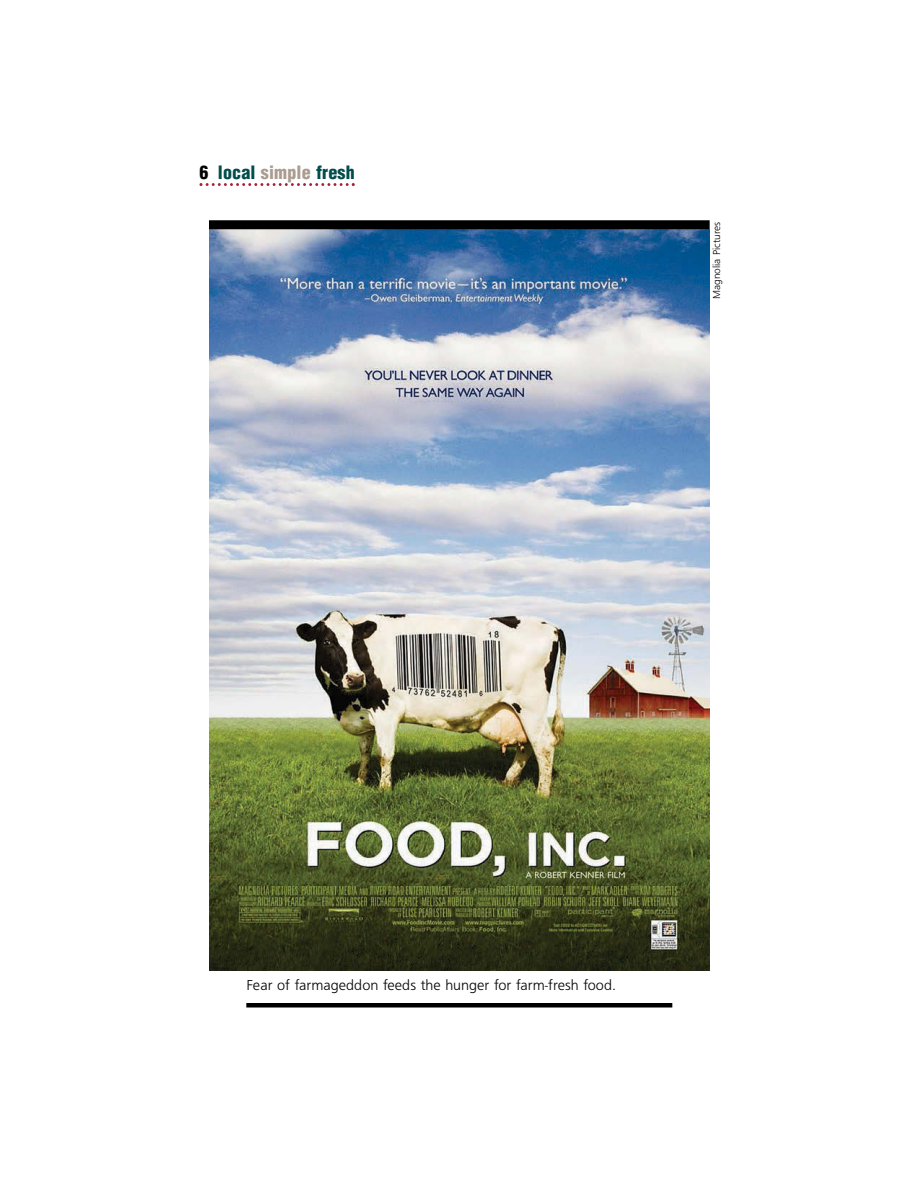
<style>
.page{position:relative;width:918px;height:1188px;background:#fff}
.page>*{position:absolute;margin:0;border:0;box-sizing:border-box;transform-origin:0 0}
.t1{font:900 condensed 18px "Helvetica";letter-spacing:.01em;color:#004d4b}
.t2{font:15px "Frugal Sans Light DTC";color:#000}
.t3{font:10.5px "Frugal Sans Light DTC";color:#000}
.s1{color:#000}
.s2{color:#ab9c8f}
</style>
<div class="page">
<svg style="left:200px;top:183px;width:155px;height:3px"></svg>
<img style="left:209px;top:229px;width:501px;height:741px">
<div style="left:209px;top:220px;width:501px;height:9px;background:#000"></div>
<div style="left:246px;top:1003px;width:426px;height:5px;background:#000"></div>
<p class="t1" style="left:200px;top:162px;width:157px"><span class="s1">6</span> local <span class="s2">simple</span> fresh</p>
<p class="t3" style="left:710px;top:299px;width:79px;rotate:-90deg">Magnolia Pictures</p>
<p class="t2" style="left:246px;top:976px;width:371px">Fear of farmageddon feeds the hunger for farm-fresh food.</p>
</div>
